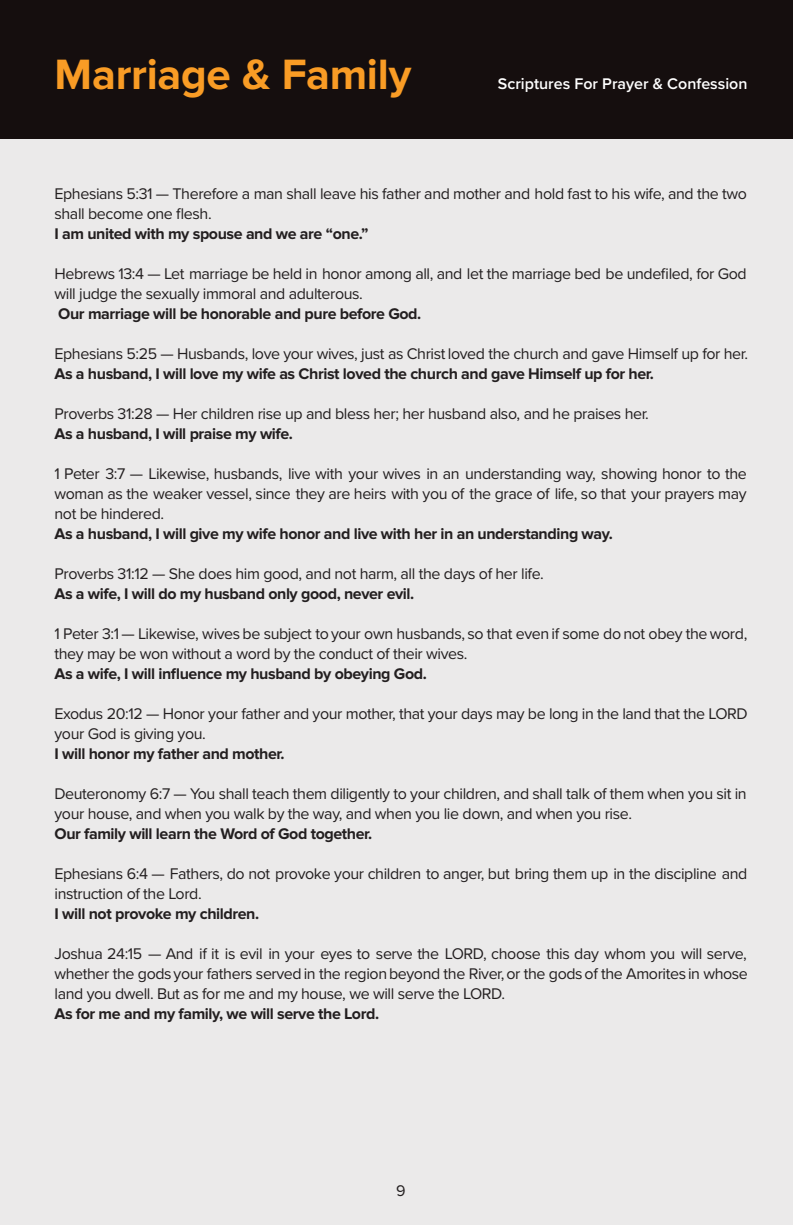
<style>
.page{position:relative;width:793px;height:1225px;background:#fff}
.page>*{position:absolute;margin:0;border:0;box-sizing:border-box;transform-origin:0 0}
.t1{font:700 44px "Proxima Nova";letter-spacing:-.01em;color:#f99c25}
.t2{font:16px/20px "Proxima Nova";letter-spacing:-.025em;color:#231f20}
.t3{font:700 16px "Proxima Nova";letter-spacing:-.025em;color:#231f20}
.t4{font:600 16px "Proxima Nova";color:#fff}
</style>
<div class="page">
<div style="left:0;top:0;width:792px;height:1224px;background:#ebeaea"></div>
<div style="left:0;top:0;width:792px;height:139px;background:#150e0e"></div>
<h1 class="t1" style="left:54px;top:55px;width:358px">Marriage &amp; Family</h1>
<p class="t4" style="left:498px;top:77px;width:251px">Scriptures For Prayer &amp; Confession</p>
<p class="t2" style="left:54px;top:184px;width:694px">Ephesians 5:31 — Therefore a man shall leave his father and mother and hold fast to his wife, and the two shall become one flesh.</p>
<p class="t3" style="left:54px;top:226px;width:315px">I am united with my spouse and we are “one.”</p>
<p class="t2" style="left:54px;top:264px;width:694px">Hebrews 13:4 — Let marriage be held in honor among all, and let the marriage bed be undefiled, for God will judge the sexually immoral and adulterous.</p>
<p class="t3" style="left:58px;top:306px;width:365px">Our marriage will be honorable and pure before God.</p>
<p class="t2" style="left:54px;top:344px;width:695px">Ephesians 5:25 — Husbands, love your wives, just as Christ loved the church and gave Himself up for her.</p>
<p class="t3" style="left:54px;top:366px;width:601px">As a husband, I will love my wife as Christ loved the church and gave Himself up for her.</p>
<p class="t2" style="left:54px;top:404px;width:596px">Proverbs 31:28 — Her children rise up and bless her; her husband also, and he praises her.</p>
<p class="t3" style="left:54px;top:426px;width:240px">As a husband, I will praise my wife.</p>
<p class="t2" style="left:54px;top:464px;width:694px;text-align:justify">1 Peter 3:7 — Likewise, husbands, live with your wives in an understanding way, showing honor to the woman as the weaker vessel, since they are heirs with you of the grace of life, so that your prayers may not be hindered.</p>
<p class="t3" style="left:54px;top:526px;width:560px">As a husband, I will give my wife honor and live with her in an understanding way.</p>
<p class="t2" style="left:54px;top:564px;width:491px">Proverbs 31:12 — She does him good, and not harm, all the days of her life.</p>
<p class="t3" style="left:54px;top:586px;width:361px">As a wife, I will do my husband only good, never evil.</p>
<p class="t2" style="left:54px;top:624px;width:694px">1 Peter 3:1 — Likewise, wives be subject to your own husbands, so that even if some do not obey the word, they may be won without a word by the conduct of their wives.</p>
<p class="t3" style="left:54px;top:666px;width:374px">As a wife, I will influence my husband by obeying God.</p>
<p class="t2" style="left:54px;top:704px;width:695px">Exodus 20:12 — Honor your father and your mother, that your days may be long in the land that the LORD your God is giving you.</p>
<p class="t3" style="left:54px;top:746px;width:232px">I will honor my father and mother.</p>
<p class="t2" style="left:54px;top:784px;width:694px">Deuteronomy 6:7 — You shall teach them diligently to your children, and shall talk of them when you sit in your house, and when you walk by the way, and when you lie down, and when you rise.</p>
<p class="t3" style="left:54px;top:826px;width:319px">Our family will learn the Word of God together.</p>
<p class="t2" style="left:54px;top:864px;width:694px">Ephesians 6:4 — Fathers, do not provoke your children to anger, but bring them up in the discipline and instruction of the Lord.</p>
<p class="t3" style="left:54px;top:906px;width:206px">I will not provoke my children.</p>
<p class="t2" style="left:54px;top:944px;width:695px;text-align:justify">Joshua 24:15 — And if it is evil in your eyes to serve the LORD, choose this day whom you will serve, whether the godsyour fathers servedin the regionbeyond the River,or the godsof the Amorites in whose land you dwell. But as for me and my house, we will serve the LORD.</p>
<p class="t3" style="left:54px;top:1006px;width:326px">As for me and my family, we will serve the Lord.</p>
<p class="t2" style="left:396px;top:1181px;width:11px">9</p>
</div>
